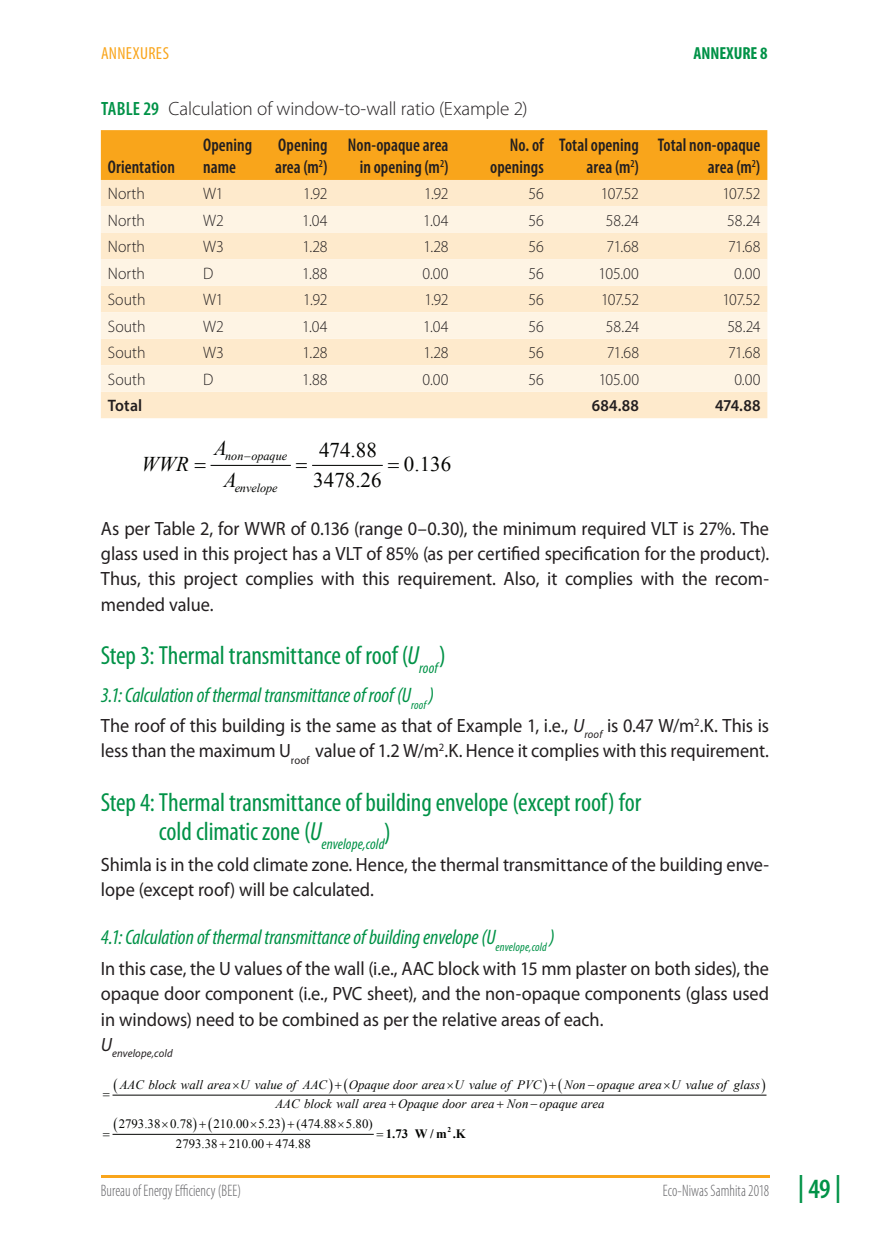
<style>
.page{position:relative;width:870px;height:1235px;background:#fff}
.page>*{position:absolute;margin:0;border:0;box-sizing:border-box;transform-origin:0 0}
.t1{font:600 condensed 28px "Myriad Pro";color:#009247}
.t2{font:condensed 26.25px/29.8px "Myriad Pro";letter-spacing:-.005em;color:#009247}
.t3{font:italic condensed 21px "Myriad Pro";letter-spacing:-.005em;color:#009247}
.t4{font:21px "Times New Roman";color:#040503}
.t5{font:italic 21px "Times New Roman";color:#040503}
.t6{font:19.25px/25.4px "Myriad Pro";letter-spacing:-.005em;color:#231f20;text-align:justify;scale:.95 1}
.t7{font:300 19.25px "Myriad Pro";letter-spacing:-.01em;color:#231f20}
.t8{font:600 condensed 18.38px/22.1px "Myriad Pro";letter-spacing:.005em;color:#231f20;text-align:right;scale:.95 1}
.t9{font:condensed 17.5px "Myriad Pro";letter-spacing:.02em;color:#f9a51b}
.t10{font:700 condensed 17.5px "Myriad Pro";letter-spacing:-.005em;color:#009247}
.t11{font:300 16.62px "Myriad Pro";color:#231f20;scale:.95 1}
.t12{font:300 condensed 16.62px "Myriad Pro";color:#636366;scale:.9 1}
.t13{font:600 16.62px "Myriad Pro";letter-spacing:.005em;color:#231f20;scale:.95 1}
.t14{font:italic 12.78px/19.2px "Times New Roman";color:#040503}
.t15{font:12.78px/19.2px "Times New Roman";color:#040503}
.t16{font:700 12.78px "Times New Roman";color:#040503}
.t17{font:italic 12.08px "Times New Roman";color:#040503}
.t18{font:italic 11.2px "Myriad Pro";letter-spacing:.015em;color:#231f20;scale:.95 1}
.t19{font:700 7.35px "Times New Roman";color:#040503}
.s1{font-weight:600;font-stretch:condensed;color:#009247}
.s2{font-style:italic}
</style>
<div class="page">
<hr style="left:101px;top:1175px;width:668px;height:2px;background:#f9a51b">
<div style="left:101px;top:130px;width:666px;height:50px;background:#f9a51b"></div>
<div style="left:101px;top:180px;width:666px;height:238px;background:#feeacc"></div>
<svg style="left:101px;top:206px;width:666px;height:186px;background:#feefda"></svg>
<hr style="left:211px;top:465px;width:79px;height:1px;background:#040503">
<hr style="left:312px;top:465px;width:70px;height:1px;background:#040503">
<hr style="left:113px;top:1095px;width:652px;height:1px;background:#040503">
<hr style="left:113px;top:1134px;width:260px;height:1px;background:#040503">
<p class="t9" style="left:101px;top:43px;width:69px">ANNEXURES</p>
<p class="t10" style="left:693px;top:42px;width:76px">ANNEXURE 8</p>
<p class="t7" style="left:101px;top:97px;width:428px"><span class="s1">Table 29</span> Calculation of window-to-wall ratio (Example 2)</p>
<p class="t8" style="left:108px;top:156px;width:72px">Orientation</p>
<p class="t8" style="left:203px;top:133px;width:53px;text-align:left">Opening name</p>
<p class="t8" style="left:275px;top:133px;width:57px;text-align:left">Opening area (m<sup>2</sup>)</p>
<p class="t8" style="left:348px;top:133px;width:107px">Non-opaque area in opening (m<sup>2</sup>)</p>
<p class="t8" style="left:490px;top:133px;width:58px">No. of openings</p>
<p class="t8" style="left:559px;top:133px;width:85px">Total opening area (m<sup>2</sup>)</p>
<p class="t8" style="left:657px;top:133px;width:110px">Total non-opaque area (m<sup>2</sup>)</p>
<p class="t11" style="left:108px;top:184px;width:41px">North</p>
<p class="t11" style="left:203px;top:184px;width:23px">W1</p>
<p class="t11" style="left:303px;top:184px;width:27px">1.92</p>
<p class="t11" style="left:424px;top:184px;width:27px">1.92</p>
<p class="t11" style="left:528px;top:184px;width:18px">56</p>
<p class="t11" style="left:601px;top:184px;width:41px">107.52</p>
<p class="t11" style="left:722px;top:184px;width:41px">107.52</p>
<p class="t11" style="left:108px;top:210px;width:41px">North</p>
<p class="t11" style="left:203px;top:210px;width:23px">W2</p>
<p class="t11" style="left:302px;top:210px;width:28px">1.04</p>
<p class="t11" style="left:423px;top:210px;width:28px">1.04</p>
<p class="t11" style="left:528px;top:210px;width:18px">56</p>
<p class="t11" style="left:606px;top:210px;width:36px">58.24</p>
<p class="t11" style="left:727px;top:210px;width:36px">58.24</p>
<p class="t11" style="left:108px;top:237px;width:41px">North</p>
<p class="t11" style="left:203px;top:237px;width:23px">W3</p>
<p class="t11" style="left:302px;top:237px;width:28px">1.28</p>
<p class="t11" style="left:423px;top:237px;width:28px">1.28</p>
<p class="t11" style="left:528px;top:237px;width:18px">56</p>
<p class="t11" style="left:606px;top:237px;width:36px">71.68</p>
<p class="t11" style="left:728px;top:237px;width:36px">71.68</p>
<p class="t11" style="left:108px;top:263px;width:41px">North</p>
<p class="t11" style="left:203px;top:263px;width:12px">D</p>
<p class="t11" style="left:302px;top:263px;width:28px">1.88</p>
<p class="t11" style="left:422px;top:263px;width:29px">0.00</p>
<p class="t11" style="left:528px;top:263px;width:18px">56</p>
<p class="t11" style="left:598px;top:263px;width:44px">105.00</p>
<p class="t11" style="left:734px;top:263px;width:29px">0.00</p>
<p class="t11" style="left:108px;top:290px;width:41px">South</p>
<p class="t11" style="left:203px;top:290px;width:23px">W1</p>
<p class="t11" style="left:303px;top:290px;width:27px">1.92</p>
<p class="t11" style="left:424px;top:290px;width:27px">1.92</p>
<p class="t11" style="left:528px;top:290px;width:18px">56</p>
<p class="t11" style="left:601px;top:290px;width:41px">107.52</p>
<p class="t11" style="left:722px;top:290px;width:41px">107.52</p>
<p class="t11" style="left:108px;top:316px;width:41px">South</p>
<p class="t11" style="left:203px;top:316px;width:23px">W2</p>
<p class="t11" style="left:302px;top:316px;width:28px">1.04</p>
<p class="t11" style="left:423px;top:316px;width:28px">1.04</p>
<p class="t11" style="left:528px;top:316px;width:18px">56</p>
<p class="t11" style="left:606px;top:316px;width:36px">58.24</p>
<p class="t11" style="left:727px;top:316px;width:36px">58.24</p>
<p class="t11" style="left:108px;top:343px;width:41px">South</p>
<p class="t11" style="left:203px;top:343px;width:23px">W3</p>
<p class="t11" style="left:302px;top:343px;width:28px">1.28</p>
<p class="t11" style="left:423px;top:343px;width:28px">1.28</p>
<p class="t11" style="left:528px;top:343px;width:18px">56</p>
<p class="t11" style="left:606px;top:343px;width:36px">71.68</p>
<p class="t11" style="left:728px;top:343px;width:36px">71.68</p>
<p class="t11" style="left:108px;top:369px;width:41px">South</p>
<p class="t11" style="left:203px;top:369px;width:12px">D</p>
<p class="t11" style="left:302px;top:369px;width:28px">1.88</p>
<p class="t11" style="left:422px;top:369px;width:29px">0.00</p>
<p class="t11" style="left:528px;top:369px;width:18px">56</p>
<p class="t11" style="left:598px;top:369px;width:44px">105.00</p>
<p class="t11" style="left:734px;top:369px;width:29px">0.00</p>
<p class="t13" style="left:108px;top:395px;width:37px">Total</p>
<p class="t13" style="left:591px;top:395px;width:51px">684.88</p>
<p class="t13" style="left:715px;top:395px;width:49px">474.88</p>
<p class="t4" style="left:319px;top:436px;width:59px">474.88</p>
<p class="t4" style="left:404px;top:449px;width:49px">0.136</p>
<p class="t4" style="left:313px;top:466px;width:70px">3478.26</p>
<p class="t5" style="left:214px;top:433px;width:14px">A</p>
<p class="t17" style="left:225px;top:448px;width:63px">non opaque</p>
<p class="t17" style="left:235px;top:480px;width:44px">envelope</p>
<p class="t5" style="left:141px;top:449px;width:49px">WWR</p>
<p class="t5" style="left:224px;top:466px;width:14px">A</p>
<p class="t6" style="left:101px;top:515px;width:705px">As per Table 2, for WWR of 0.136 (range 0–0.30), the minimum required VLT is 27%. The glass used in this project has a VLT of 85% (as per certified specification for the product).<br>Thus, this project complies with this requirement. Also, it complies with the recom&shy;mended value.</p>
<h2 class="t2" style="left:101px;top:640px;width:346px">Step 3: Thermal transmittance of roof (<span class="s2">U</span><sub>roof</sub>)</h2>
<p class="t3" style="left:101px;top:682px;width:335px">3.1: Calculation of thermal transmittance of roof (U<sub>roof</sub>)</p>
<p class="t6" style="left:101px;top:712px;width:704px">The roof of this building is the same as that of Example 1, i.e., <span class="s2">U</span><sub>roof</sub> is 0.47 W/m<sup>2</sup>.K. This is less than the maximum U<sub>roof</sub> value of 1.2 W/m<sup>2</sup>.K. Hence it complies with this requirement.</p>
<h2 class="t2" style="left:159px;top:787px;width:484px;text-indent:-58px">Step 4: Thermal transmittance of building envelope (except roof) for cold climatic zone (<span class="s2">U</span><sub>envelope,cold</sub>)</h2>
<p class="t6" style="left:101px;top:851px;width:704px">Shimla is in the cold climate zone. Hence, the thermal transmittance of the building enve&shy;lope (except roof) will be calculated.</p>
<p class="t3" style="left:101px;top:925px;width:455px">4.1: Calculation of thermal transmittance of building envelope (U<sub>envelope,cold</sub> )</p>
<p class="t6" style="left:101px;top:955px;width:704px">In this case, the U values of the wall (i.e., AAC block with 15 mm plaster on both sides), the opaque door component (i.e., PVC sheet), and the non-opaque components (glass used in windows) need to be combined as per the relative areas of each.</p>
<p class="t18" style="left:101px;top:1047px;width:77px"><sup>U</sup>envelope,cold</p>
<p class="t14" style="left:120px;top:1075px;width:209px">AAC block wall area U value of AAC</p>
<p class="t14" style="left:349px;top:1075px;width:194px">Opaque door area U value of PVC</p>
<p class="t14" style="left:275px;top:1075px;width:486px;text-indent:289px">Non opaque area U value of glass<br>AAC block wall area Opaque door area Non opaque area</p>
<p class="t19" style="left:447px;top:1124px;width:5px">2</p>
<p class="t16" style="left:386px;top:1124px;width:81px">1.73 W/m .K</p>
<p class="t15" style="left:176px;top:1114px;width:198px;text-indent:38px">210.00 5.23 (474.88 5.80)<br>2793.38 210.00 474.88</p>
<p class="t15" style="left:119px;top:1114px;width:75px">2793.38 0.78</p>
<p class="t12" style="left:101px;top:1180px;width:157px">Bureau of Energy Efficiency (BEE)</p>
<p class="t12" style="left:662px;top:1180px;width:119px">Eco-Niwas Samhita 2018</p>
<h1 class="t1" style="left:798px;top:1170px;width:44px">| 49 |</h1>
</div>
